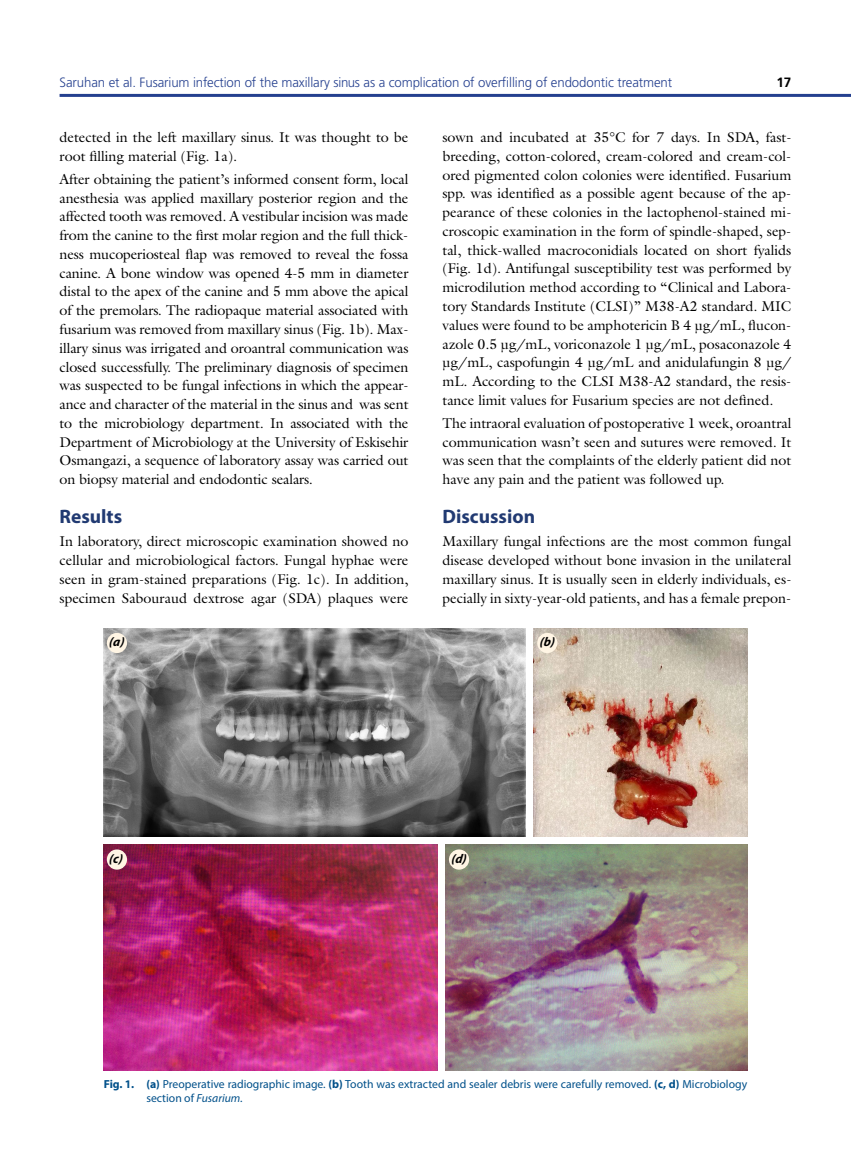
<style>
.page{position:relative;width:851px;height:1170px;background:#fff}
.page>*{position:absolute;margin:0;border:0;box-sizing:border-box;transform-origin:0 0}
.t1{font:700 19.5px "Myriad Pro";color:#213a72}
.t2{font:14.25px/18.8px "Galliard Normal Tr";color:#000;text-align:justify}
.t3{font:13.5px "Frutiger Light Nr Tr";letter-spacing:-.01em;color:#25408f}
.t4{font:13.5px "Frutiger Bold Tr";color:#000}
.t5{font:italic 700 12.75px "Myriad Pro";color:#000}
.t6{font:11.7px/14.1px "Myriad Pro";color:#00508a}
.s1{font-weight:700}
.s2{font-style:italic}
</style>
<div class="page">
<hr style="left:60px;top:94px;width:790px;height:3px;background:#25408f">
<img style="left:104px;top:628px;width:421px;height:208px">
<img style="left:533px;top:628px;width:214px;height:208px">
<img style="left:104px;top:844px;width:333px;height:226px">
<img style="left:445px;top:844px;width:302px;height:226px">
<div style="left:107px;top:633px;width:20px;height:20px;background:#fff5e4;border-radius:50%"></div>
<div style="left:107px;top:849px;width:20px;height:20px;background:#fff5e4;border-radius:50%"></div>
<div style="left:449px;top:849px;width:20px;height:20px;background:#fff5e4;border-radius:50%"></div>
<div style="left:537px;top:633px;width:20px;height:20px;background:#fff5e4;border-radius:50%"></div>
<p class="t3" style="left:60px;top:74px;width:614px">Saruhan et al. Fusarium infection of the maxillary sinus as a complication of overfilling of endodontic treatment</p>
<p class="t4" style="left:776px;top:74px;width:17px">17</p>
<p class="t2" style="left:60px;top:128px;width:350px">detected in the left maxillary sinus. It was thought to be root filling material (Fig. 1a).</p>
<p class="t2" style="left:60px;top:169px;width:350px">After obtaining the patient’s informed consent form, local anesthesia was applied maxillary posterior region and the affected tooth was removed. A vestibular incision was made from the canine to the first molar region and the full thick&shy;ness mucoperiosteal flap was removed to reveal the fossa canine. A bone window was opened 4-5 mm in diameter distal to the apex of the canine and 5 mm above the apical of the premolars. The radiopaque material associated with fusarium was removed from maxillary sinus (Fig. 1b). Max&shy;illary sinus was irrigated and oroantral communication was closed successfully. The preliminary diagnosis of specimen was suspected to be fungal infections in which the appear&shy;ance and character of the material in the sinus and was sent to the microbiology department. In associated with the Department of Microbiology at the University of Eskisehir Osmangazi, a sequence of laboratory assay was carried out on biopsy material and endodontic sealars.</p>
<h1 class="t1" style="left:60px;top:504px;width:64px">Results</h1>
<p class="t2" style="left:60px;top:532px;width:350px">In laboratory, direct microscopic examination showed no cellular and microbiological factors. Fungal hyphae were seen in gram-stained preparations (Fig. 1c). In addition, specimen Sabouraud dextrose agar (SDA) plaques were</p>
<p class="t5" style="left:109px;top:633px;width:17px">(a)</p>
<p class="t2" style="left:442px;top:128px;width:350px">sown and incubated at 35°C for 7 days. In SDA, fast&shy;breeding, cotton-colored, cream-colored and cream-col&shy;ored pigmented colon colonies were identified. Fusarium spp. was identified as a possible agent because of the ap&shy;pearance of these colonies in the lactophenol-stained mi&shy;croscopic examination in the form of spindle-shaped, sep&shy;tal, thick-walled macroconidials located on short fyalids (Fig. 1d). Antifungal susceptibility test was performed by microdilution method according to “Clinical and Labora&shy;tory Standards Institute (CLSI)” M38-A2 standard. MIC values were found to be amphotericin B 4 μg/mL, flucon&shy;azole 0.5 μg/mL, voriconazole 1 μg/mL, posaconazole 4 μg/mL, caspofungin 4 μg/mL and anidulafungin 8 μg/ mL. According to the CLSI M38-A2 standard, the resis&shy;tance limit values for Fusarium species are not defined.</p>
<p class="t2" style="left:442px;top:413px;width:350px">The intraoral evaluation of postoperative 1 week, oroantral communication wasn’t seen and sutures were removed. It was seen that the complaints of the elderly patient did not have any pain and the patient was followed up.</p>
<h1 class="t1" style="left:442px;top:504px;width:94px">Discussion</h1>
<p class="t2" style="left:442px;top:532px;width:350px">Maxillary fungal infections are the most common fungal disease developed without bone invasion in the unilateral maxillary sinus. It is usually seen in elderly individuals, es&shy;pecially in sixty-year-old patients, and has a female prepon-</p>
<p class="t5" style="left:539px;top:633px;width:17px">(b)</p>
<p class="t5" style="left:109px;top:850px;width:15px">(c)</p>
<p class="t5" style="left:451px;top:850px;width:17px">(d)</p>
<p class="t6" style="left:146px;top:1076px;width:602px;text-indent:-43px"><span class="s1">Fig. 1. (a)</span> Preoperative radiographic image. <span class="s1">(b)</span> Tooth was extracted and sealer debris were carefully removed. <span class="s1">(c, d)</span> Microbiology section of <span class="s2">Fusarium.</span></p>
</div>
